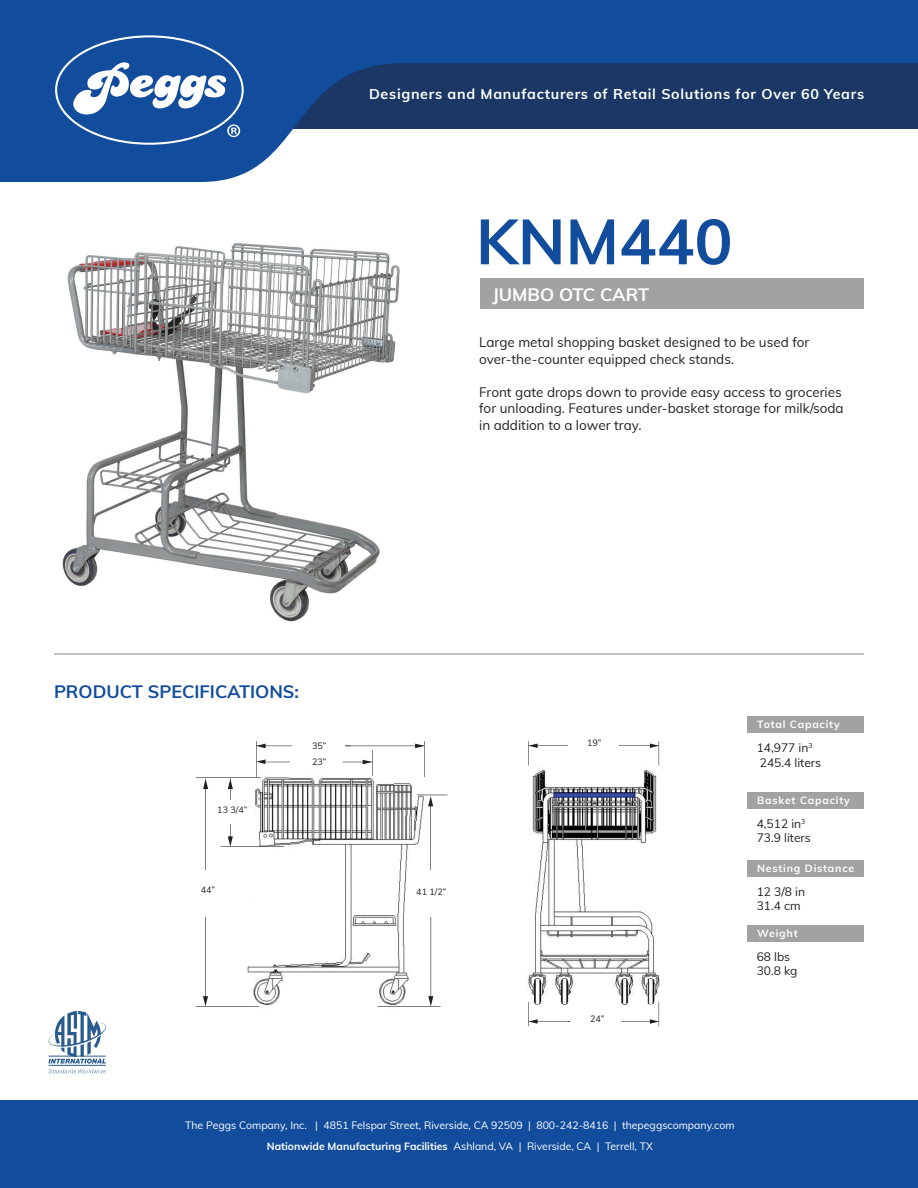
<style>
.page{position:relative;width:918px;height:1188px;background:#fff}
.page>*{position:absolute;margin:0;border:0;box-sizing:border-box;transform-origin:0 0}
.t1{font:700 63px "Muli";color:#124d9d}
.t2{font:700 18px "Muli";color:#124d9d}
.t3{font:700 18px "Muli";color:#fff}
.t4{font:700 14.25px "Muli";letter-spacing:.05em;color:#fff}
.t5{font:13.5px/16.5px "Muli";color:#231f20}
.t6{font:12px/14.4px "Muli";color:#231f20}
.t7{font:10.5px/21px "Muli";color:#fff;text-align:center}
.t8{font:700 10.5px "Muli";letter-spacing:.075em;color:#fff}
.t9{font:9px "Muli";color:#231f20}
.s1{font-weight:700}
</style>
<div class="page">
<img style="left:195px;top:765px;width:465px;height:262px">
<svg style="left:528px;top:1002px;width:132px;height:24px"></svg>
<div style="left:570px;top:1012px;width:51px;height:19px;background:#fff"></div>
<svg style="left:528px;top:741px;width:132px;height:24px"></svg>
<div style="left:568px;top:736px;width:50px;height:19px;background:#fff"></div>
<div style="left:177px;top:870px;width:58px;height:47px;background:#fff"></div>
<div style="left:408px;top:870px;width:51px;height:47px;background:#fff"></div>
<svg style="left:196px;top:741px;width:251px;height:266px"></svg>
<div style="left:291px;top:749px;width:52px;height:20px;background:#fff"></div>
<svg style="left:0;top:0;width:918px;height:182px;fill:#154d9d"></svg>
<img style="left:62px;top:243px;width:338px;height:379px">
<hr style="left:54px;top:653px;width:810px;height:2px;background:#c4c1c0">
<div style="left:0;top:1101px;width:918px;height:87px;background:#124d9d"></div>
<svg style="left:48px;top:1011px;width:58px;height:62px"></svg>
<div style="left:480px;top:278px;width:384px;height:31px;background:#a4a1a2"></div>
<svg style="left:55px;top:35px;width:189px;height:110px"></svg>
<div style="left:747px;top:716px;width:117px;height:17px;background:#a4a1a2"></div>
<div style="left:747px;top:792px;width:117px;height:16px;background:#a4a1a2"></div>
<div style="left:747px;top:860px;width:117px;height:16px;background:#a4a1a2"></div>
<div style="left:747px;top:925px;width:117px;height:16px;background:#a4a1a2"></div>
<p class="t4" style="left:369px;top:84px;width:497px">Designers and Manufacturers of Retail Solutions for Over 60 Years</p>
<h1 class="t1" style="left:476px;top:196px;width:258px">KNM440</h1>
<h2 class="t3" style="left:492px;top:281px;width:158px">JUMBO OTC CART</h2>
<p class="t5" style="left:479px;top:333px;width:332px">Large metal shopping basket designed to be used for over-the-counter equipped check stands.</p>
<p class="t5" style="left:479px;top:383px;width:366px">Front gate drops down to provide easy access to groceries for unloading. Features under-basket storage for milk/soda in addition to a lower tray.</p>
<h2 class="t2" style="left:54px;top:678px;width:247px">PRODUCT SPECIFICATIONS:</h2>
<p class="t9" style="left:217px;top:803px;width:32px">13 3/4”</p>
<p class="t9" style="left:312px;top:739px;width:16px">35”</p>
<p class="t9" style="left:312px;top:756px;width:16px">23”</p>
<p class="t9" style="left:201px;top:883px;width:16px">44”</p>
<p class="t9" style="left:416px;top:885px;width:32px">41 1/2”</p>
<p class="t9" style="left:587px;top:736px;width:16px">19”</p>
<p class="t9" style="left:590px;top:1012px;width:16px">24”</p>
<p class="t8" style="left:757px;top:717px;width:84px">Total Capacity</p>
<p class="t6" style="left:757px;top:740px;width:66px">14,977 in<sup>3<br></sup>245.4 liters</p>
<p class="t8" style="left:757px;top:792px;width:94px">Basket Capacity</p>
<p class="t6" style="left:757px;top:816px;width:56px">4,512 in<sup>3<br></sup>73.9 liters</p>
<p class="t8" style="left:757px;top:860px;width:98px">Nesting Distance</p>
<p class="t6" style="left:757px;top:884px;width:50px">12 3/8 in<br>31.4 cm</p>
<p class="t8" style="left:757px;top:925px;width:42px">Weight</p>
<p class="t6" style="left:757px;top:949px;width:42px">68 lbs<br>30.8 kg</p>
<p class="t7" style="left:185px;top:1114px;width:551px">The Peggs Company, Inc. | 4851 Felspar Street, Riverside, CA 92509 | 800-242-8416 | thepeggscompany.com<br><span class="s1">Nationwide Manufacturing Facilities</span> Ashland, VA | Riverside, CA | Terrell, TX</p>
</div>
